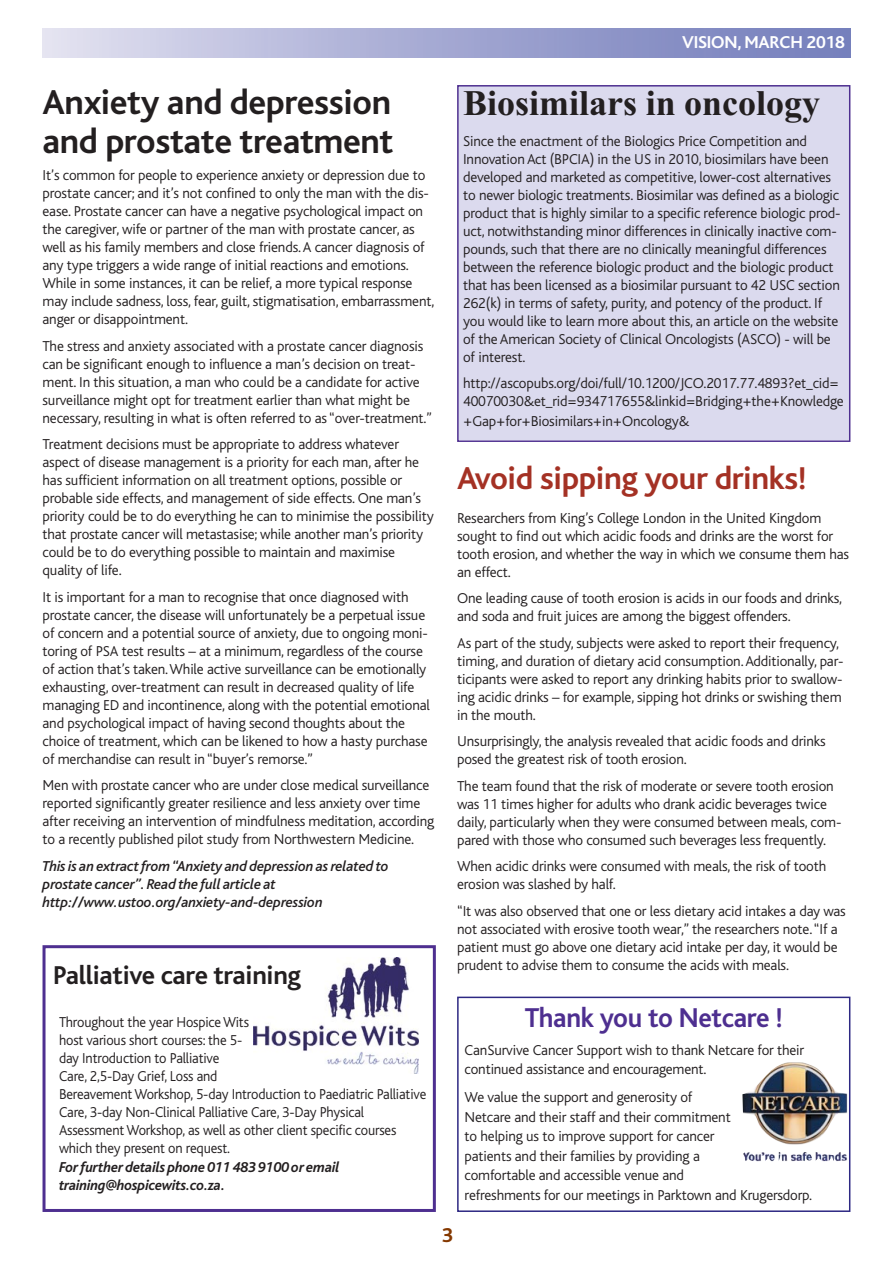
<style>
.page{position:relative;width:893px;height:1263px;background:#fff}
.page>*{position:absolute;margin:0;border:0;box-sizing:border-box;transform-origin:0 0}
.t1{font:700 36px/39px "Bliss";letter-spacing:-.01em;color:#231f20}
.t2{font:700 36px "Times";color:#231f20}
.t3{font:700 33px "Bliss";letter-spacing:-.01em;color:#a43124}
.t4{font:700 28.5px "Bliss";letter-spacing:-.01em;color:#4e2f90;scale:.96 1}
.t5{font:700 27px "Bliss";letter-spacing:-.01em;color:#231f20}
.t6{font:700 21px "Bliss";color:#843800}
.t7{font:700 18px "Bliss";letter-spacing:-.01em;color:#fff}
.t8{font:300 15px/18px "Bliss";letter-spacing:-.01em;color:#231f20}
.t9{font:300 15px/18px "Bliss";letter-spacing:-.01em;color:#231f20;scale:.96 1}
.t10{font:italic 500 15px/18px "Bliss";letter-spacing:-.01em;color:#231f20}
.t11{font:italic 700 15px/18px "Bliss";letter-spacing:-.01em;color:#231f20}
</style>
<div class="page">
<div style="left:459px;top:87px;width:390px;height:353px;background:#dbdaee"></div>
<div style="left:457px;top:85px;width:393px;height:357px;border:2px solid #4e2f90"></div>
<div style="left:457px;top:996px;width:393px;height:216px;border:2px solid #2d2883"></div>
<img style="left:742px;top:1062px;width:105px;height:100px">
<div style="left:43px;top:945px;width:393px;height:267px;border:3px solid #4e2f90"></div>
<img style="left:254px;top:957px;width:165px;height:117px">
<p class="t7" style="left:682px;top:36px;width:164px">VISION, MARCH 2018</p>
<h1 class="t1" style="left:43px;top:86px;width:352px">Anxiety and depression and prostate treatment</h1>
<p class="t8" style="left:43px;top:168px;width:393px">It’s common for people to experience anxiety or depression due to prostate cancer; and it’s not confined to only the man with the dis&shy;ease. Prostate cancer can have a negative psychological impact on the caregiver, wife or partner of the man with prostate cancer, as well as his family members and close friends. A cancer diagnosis of any type triggers a wide range of initial reactions and emotions.<br>While in some instances, it can be relief, a more typical response may include sadness, loss, fear, guilt, stigmatisation, embarrassment, anger or disappointment.</p>
<p class="t8" style="left:43px;top:338px;width:391px">The stress and anxiety associated with a prostate cancer diagnosis can be significant enough to influence a man’s decision on treat&shy;ment. In this situation, a man who could be a candidate for active surveillance might opt for treatment earlier than what might be necessary, resulting in what is often referred to as “over-treatment.”</p>
<p class="t8" style="left:43px;top:437px;width:393px">Treatment decisions must be appropriate to address whatever aspect of disease management is a priority for each man, after he has sufficient information on all treatment options, possible or probable side effects, and management of side effects. One man’s priority could be to do everything he can to minimise the possibility that prostate cancer will metastasise; while another man’s priority could be to do everything possible to maintain and maximise quality of life.</p>
<p class="t8" style="left:43px;top:589px;width:389px">It is important for a man to recognise that once diagnosed with prostate cancer, the disease will unfortunately be a perpetual issue of concern and a potential source of anxiety, due to ongoing moni&shy;toring of PSA test results – at a minimum, regardless of the course of action that’s taken. While active surveillance can be emotionally exhausting, over-treatment can result in decreased quality of life managing ED and incontinence, along with the potential emotional and psychological impact of having second thoughts about the choice of treatment, which can be likened to how a hasty purchase of merchandise can result in “buyer’s remorse.”</p>
<p class="t8" style="left:43px;top:778px;width:393px">Men with prostate cancer who are under close medical surveillance reported significantly greater resilience and less anxiety over time after receiving an intervention of mindfulness meditation, according to a recently published pilot study from Northwestern Medicine.</p>
<p class="t10" style="left:43px;top:859px;width:348px">This is an extract from “Anxiety and depression as related to prostate cancer”. Read the full article at http://www.ustoo.org/anxiety-and-depression</p>
<h3 class="t5" style="left:53px;top:965px;width:250px">Palliative care training</h3>
<p class="t9" style="left:59px;top:1015px;width:384px">Throughout the year Hospice Wits<br>host various short courses: the 5-<br>day Introduction to Palliative<br>Care, 2,5-Day Grief, Loss and<br>Bereavement Workshop, 5-day Introduction to Paediatric Palliative Care, 3-day Non-Clinical Palliative Care, 3-Day Physical Assessment Workshop, as well as other client specific courses which they present on request.</p>
<p class="t11" style="left:59px;top:1159px;width:282px">For further details phone 011 483 9100 or email training@hospicewits.co.za.</p>
<h1 class="t2" style="left:463px;top:82px;width:359px">Biosimilars in oncology</h1>
<p class="t8" style="left:463px;top:133px;width:379px">Since the enactment of the Biologics Price Competition and Innovation Act (BPCIA) in the US in 2010, biosimilars have been developed and marketed as competitive, lower-cost alternatives to newer biologic treatments. Biosimilar was defined as a biologic product that is highly similar to a specific reference biologic prod&shy;uct, notwithstanding minor differences in clinically inactive com&shy;pounds, such that there are no clinically meaningful differences between the reference biologic product and the biologic product that has been licensed as a biosimilar pursuant to 42 USC section 262(k) in terms of safety, purity, and potency of the product. If you would like to learn more about this, an article on the website of the American Society of Clinical Oncologists (ASCO) - will be of interest.</p>
<p class="t8" style="left:463px;top:376px;width:382px">http://ascopubs.org/doi/full/10.1200/JCO.2017.77.4893?et_cid=<br>40070030&amp;et_rid=934717655&amp;linkid=Bridging+the+Knowledge</p>
<p class="t8" style="left:463px;top:414px;width:228px">+Gap+for+Biosimilars+in+Oncology&amp;</p>
<h2 class="t3" style="left:457px;top:466px;width:351px">Avoid sipping your drinks!</h2>
<p class="t8" style="left:457px;top:510px;width:393px">Researchers from King’s College London in the United Kingdom sought to find out which acidic foods and drinks are the worst for tooth erosion, and whether the way in which we consume them has an effect.</p>
<p class="t8" style="left:457px;top:590px;width:387px">One leading cause of tooth erosion is acids in our foods and drinks, and soda and fruit juices are among the biggest offenders.</p>
<p class="t8" style="left:457px;top:635px;width:388px">As part of the study, subjects were asked to report their frequency, timing, and duration of dietary acid consumption. Additionally, par&shy;ticipants were asked to report any drinking habits prior to swallow&shy;ing acidic drinks – for example, sipping hot drinks or swishing them in the mouth.</p>
<p class="t8" style="left:457px;top:733px;width:370px">Unsurprisingly, the analysis revealed that acidic foods and drinks posed the greatest risk of tooth erosion.</p>
<p class="t8" style="left:457px;top:778px;width:386px">The team found that the risk of moderate or severe tooth erosion was 11 times higher for adults who drank acidic beverages twice daily, particularly when they were consumed between meals, com&shy;pared with those who consumed such beverages less frequently.</p>
<p class="t8" style="left:457px;top:858px;width:371px">When acidic drinks were consumed with meals, the risk of tooth erosion was slashed by half.</p>
<p class="t8" style="left:457px;top:903px;width:390px">“It was also observed that one or less dietary acid intakes a day was not associated with erosive tooth wear,” the researchers note. “If a patient must go above one dietary acid intake per day, it would be prudent to advise them to consume the acids with meals.</p>
<h3 class="t4" style="left:525px;top:1007px;width:270px">Thank you to Netcare !</h3>
<p class="t8" style="left:465px;top:1042px;width:341px;line-height:19.5px">CanSurvive Cancer Support wish to thank Netcare for their continued assistance and encouragement.</p>
<p class="t8" style="left:465px;top:1089px;width:349px;line-height:19.5px">We value the support and generosity of<br>Netcare and their staff and their commitment<br>to helping us to improve support for cancer<br>patients and their families by providing a<br>comfortable and accessible venue and<br>refreshments for our meetings in Parktown and Krugersdorp.</p>
<h3 class="t6" style="left:442px;top:1227px;width:13px">3</h3>
</div>
